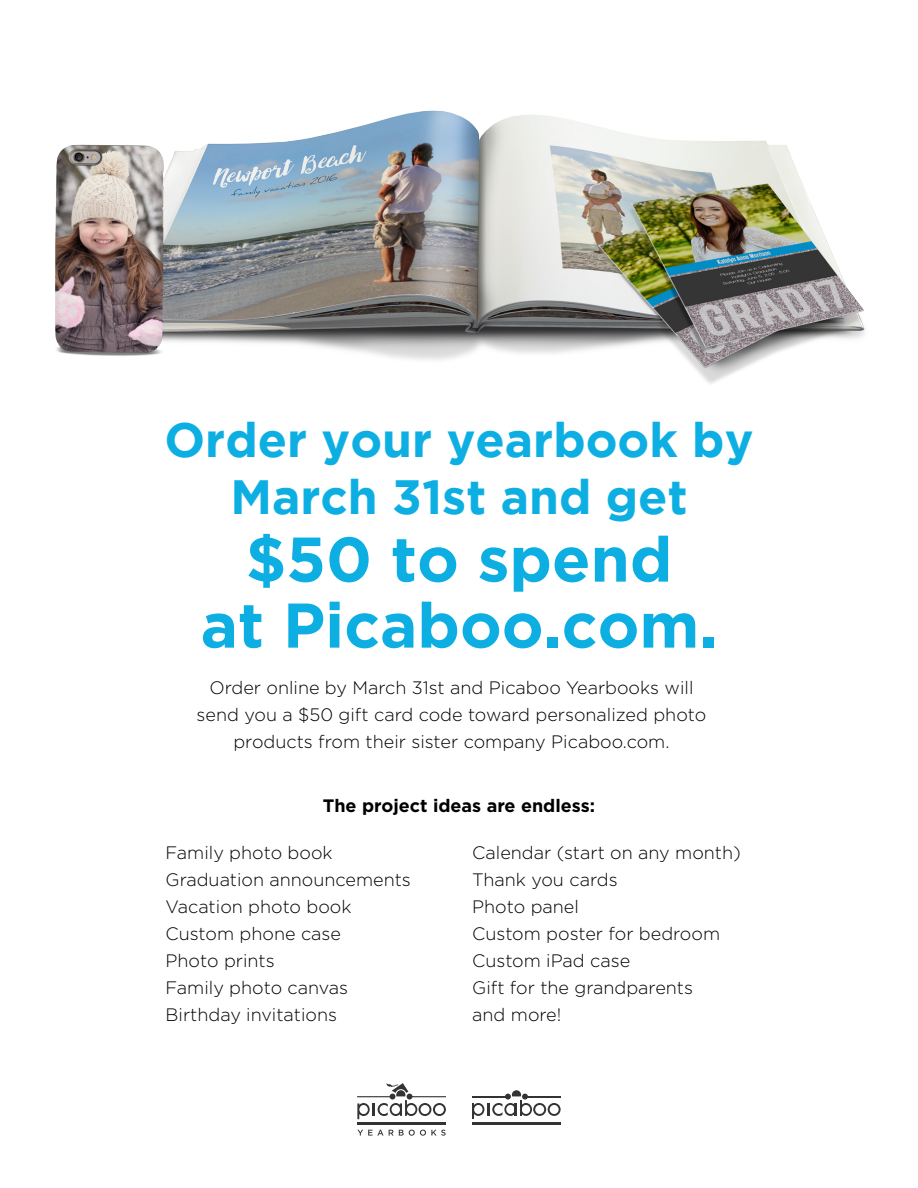
<style>
.page{position:relative;width:918px;height:1188px;background:#fff}
.page>*{position:absolute;margin:0;border:0;box-sizing:border-box;transform-origin:0 0}
.t1{font:700 63px "Gotham";color:#0dafe3}
.t2{font:700 48px/57.6px "Gotham";color:#0dafe3;text-align:center}
.t3{font:300 18px/27px "Gotham";color:#000;text-align:center}
.t4{font:700 18px "Gotham";color:#000}
</style>
<div class="page">
<img style="left:55px;top:110px;width:810px;height:274px">
<svg style="left:472px;top:1090px;width:89px;height:29px"></svg>
<hr style="left:472px;top:1122px;width:89px;height:3px;background:#333">
<svg style="left:357px;top:1130px;width:89px;height:6px"></svg>
<hr style="left:357px;top:1122px;width:89px;height:3px;background:#333">
<svg style="left:357px;top:1083px;width:89px;height:36px"></svg>
<p class="t2" style="left:164px;top:410px;width:591px">Order your yearbook by<br>March 31st and get</p>
<p class="t1" style="left:246px;top:523px;width:428px">$50 to spend</p>
<p class="t1" style="left:201px;top:589px;width:518px">at Picaboo.com.</p>
<p class="t3" style="left:197px;top:674px;width:511px">Order online by March 31st and Picaboo Yearbooks will send you a $50 gift card code toward personalized photo products from their sister company Picaboo.com.</p>
<p class="t4" style="left:323px;top:794px;width:274px">The project ideas are endless:</p>
<p class="t3" style="left:166px;top:839px;width:169px">Family photo book</p>
<p class="t3" style="left:166px;top:866px;width:247px">Graduation announcements</p>
<p class="t3" style="left:166px;top:893px;width:188px">Vacation photo book</p>
<p class="t3" style="left:166px;top:920px;width:177px">Custom phone case</p>
<p class="t3" style="left:166px;top:947px;width:111px">Photo prints</p>
<p class="t3" style="left:166px;top:974px;width:184px">Family photo canvas</p>
<p class="t3" style="left:166px;top:1001px;width:173px">Birthday invitations</p>
<p class="t3" style="left:472px;top:839px;width:270px">Calendar (start on any month)</p>
<p class="t3" style="left:472px;top:866px;width:147px">Thank you cards</p>
<p class="t3" style="left:472px;top:893px;width:108px">Photo panel</p>
<p class="t3" style="left:472px;top:920px;width:249px">Custom poster for bedroom</p>
<p class="t3" style="left:472px;top:947px;width:160px">Custom iPad case</p>
<p class="t3" style="left:472px;top:974px;width:222px">Gift for the grandparents</p>
<p class="t3" style="left:472px;top:1001px;width:91px">and more!</p>
</div>
